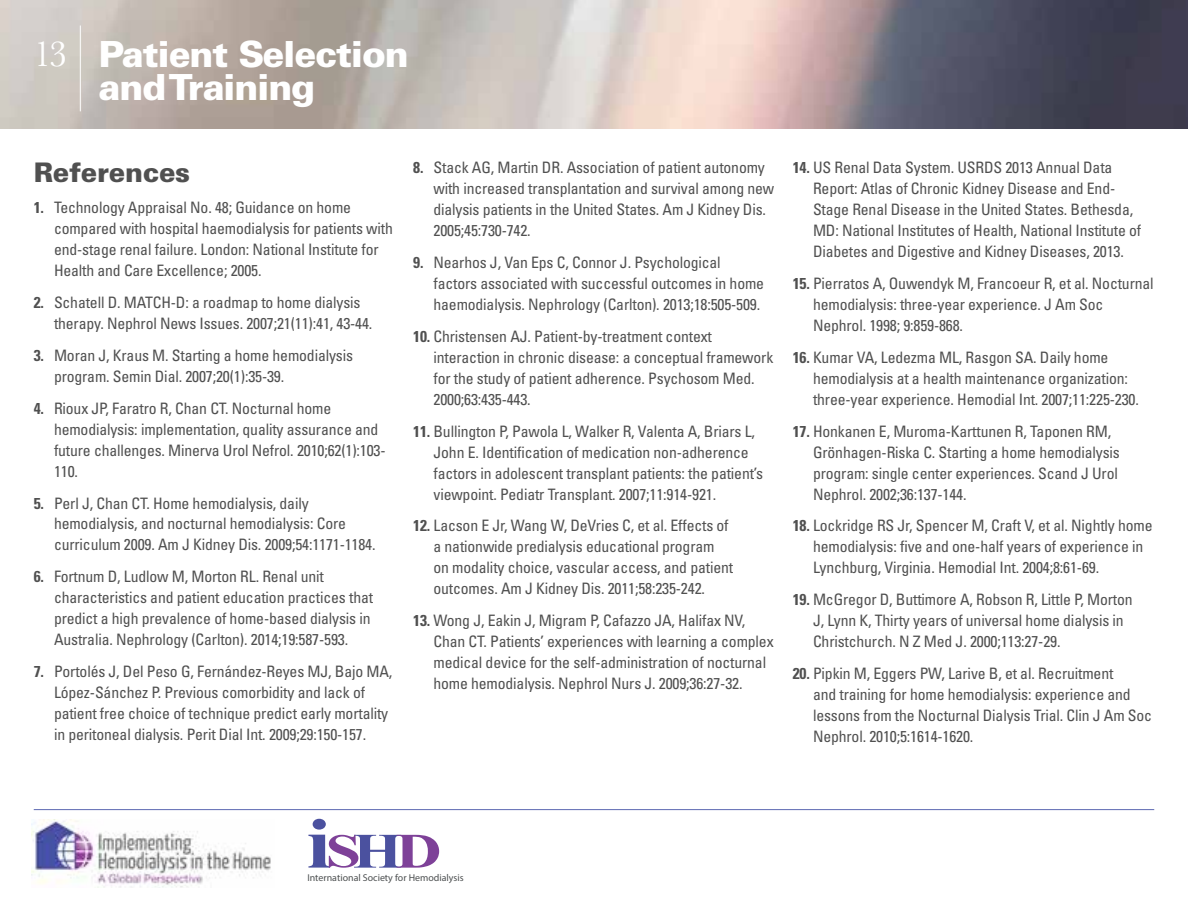
<style>
.page{position:relative;width:1188px;height:918px;background:#fff}
.page>*{position:absolute;margin:0;border:0;box-sizing:border-box;transform-origin:0 0}
.t1{font:37.5px "Baskerville";color:#fff}
.t2{font:900 36px/33px "Univers LT Std";letter-spacing:-.03em;color:#fff}
.t3{font:900 27px "Univers LT Std";letter-spacing:-.01em;color:#505050}
.t4{font:condensed 15.75px/21px "Univers LT Std";letter-spacing:-.01em;color:#505050}
.t5{font:9.9px "Myriad Pro";color:#4d5051}
.s1{font-weight:700}
</style>
<div class="page">
<img style="left:0;top:0;width:1188px;height:129px">
<hr style="left:80px;top:26px;width:1px;height:85px;background:#fff">
<hr style="left:34px;top:809px;width:1120px;height:1px;background:#5d69b2">
<img style="left:32px;top:820px;width:239px;height:67px">
<svg style="left:308px;top:819px;width:131px;height:64px"></svg>
<h1 class="t1" style="left:33px;top:30px;width:36px">13</h1>
<h2 class="t2" style="left:98px;top:37px;width:312px">Patient Selection and Training</h2>
<h3 class="t3" style="left:34px;top:155px;width:158px">References</h3>
<p class="t4" style="left:54px;top:197px;width:340px;text-indent:-20px"><span class="s1">1.</span> Technology Appraisal No. 48; Guidance on home compared with hospital haemodialysis for patients with end-stage renal failure. London: National Institute for Health and Care Excellence; 2005.</p>
<p class="t4" style="left:54px;top:292px;width:320px;text-indent:-20px"><span class="s1">2.</span> Schatell D. MATCH-D: a roadmap to home dialysis therapy. Nephrol News Issues. 2007;21(11):41, 43-44.</p>
<p class="t4" style="left:54px;top:345px;width:301px;text-indent:-20px"><span class="s1">3.</span> Moran J, Kraus M. Starting a home hemodialysis program. Semin Dial. 2007;20(1):35-39.</p>
<p class="t4" style="left:54px;top:397px;width:333px;text-indent:-20px"><span class="s1">4.</span> Rioux JP, Faratro R, Chan CT. Nocturnal home hemodialysis: implementation, quality assurance and future challenges. Minerva Urol Nefrol. 2010;62(1):103- 110.</p>
<p class="t4" style="left:54px;top:492px;width:323px;text-indent:-20px"><span class="s1">5.</span> Perl J, Chan CT. Home hemodialysis, daily hemodialysis, and nocturnal hemodialysis: Core curriculum 2009. Am J Kidney Dis. 2009;54:1171-1184.</p>
<p class="t4" style="left:54px;top:566px;width:321px;text-indent:-20px"><span class="s1">6.</span> Fortnum D, Ludlow M, Morton RL. Renal unit characteristics and patient education practices that predict a high prevalence of home-based dialysis in Australia. Nephrology (Carlton). 2014;19:587-593.</p>
<p class="t4" style="left:54px;top:661px;width:340px;text-indent:-20px"><span class="s1">7.</span> Portolés J, Del Peso G, Fernández-Reyes MJ, Bajo MA, López-Sánchez P. Previous comorbidity and lack of patient free choice of technique predict early mortality in peritoneal dialysis. Perit Dial Int. 2009;29:150-157.</p>
<p class="t4" style="left:434px;top:157px;width:342px;text-indent:-20px"><span class="s1">8.</span> Stack AG, Martin DR. Association of patient autonomy with increased transplantation and survival among new dialysis patients in the United States. Am J Kidney Dis.<br>2005;45:730-742.</p>
<p class="t4" style="left:434px;top:252px;width:332px;text-indent:-20px"><span class="s1">9.</span> Nearhos J, Van Eps C, Connor J. Psychological factors associated with successful outcomes in home haemodialysis. Nephrology (Carlton). 2013;18:505-509.</p>
<p class="t4" style="left:434px;top:326px;width:341px;text-indent:-20px"><span class="s1">10.</span> Christensen AJ. Patient-by-treatment context interaction in chronic disease: a conceptual framework for the study of patient adherence. Psychosom Med.<br>2000;63:435-443.</p>
<p class="t4" style="left:434px;top:420px;width:331px;text-indent:-20px"><span class="s1">11.</span> Bullington P, Pawola L, Walker R, Valenta A, Briars L, John E. Identification of medication non-adherence factors in adolescent transplant patients: the patient’s viewpoint. Pediatr Transplant. 2007;11:914-921.</p>
<p class="t4" style="left:434px;top:515px;width:301px;text-indent:-20px"><span class="s1">12.</span> Lacson E Jr, Wang W, DeVries C, et al. Effects of a nationwide predialysis educational program on modality choice, vascular access, and patient outcomes. Am J Kidney Dis. 2011;58:235-242.</p>
<p class="t4" style="left:434px;top:610px;width:342px;text-indent:-20px"><span class="s1">13.</span> Wong J, Eakin J, Migram P, Cafazzo JA, Halifax NV, Chan CT. Patients’ experiences with learning a complex medical device for the self-administration of nocturnal home hemodialysis. Nephrol Nurs J. 2009;36:27-32.</p>
<p class="t4" style="left:813px;top:157px;width:330px;text-indent:-20px"><span class="s1">14.</span> US Renal Data System. USRDS 2013 Annual Data Report: Atlas of Chronic Kidney Disease and End-Stage Renal Disease in the United States. Bethesda, MD: National Institutes of Health, National Institute of Diabetes and Digestive and Kidney Diseases, 2013.</p>
<p class="t4" style="left:813px;top:273px;width:342px;text-indent:-20px"><span class="s1">15.</span> Pierratos A, Ouwendyk M, Francoeur R, et al. Nocturnal hemodialysis: three-year experience. J Am Soc<br>Nephrol. 1998; 9:859-868.</p>
<p class="t4" style="left:813px;top:346px;width:327px;text-indent:-20px"><span class="s1">16.</span> Kumar VA, Ledezma ML, Rasgon SA. Daily home hemodialysis at a health maintenance organization: three-year experience. Hemodial Int. 2007;11:225-230.</p>
<p class="t4" style="left:813px;top:420px;width:308px;text-indent:-20px"><span class="s1">17.</span> Honkanen E, Muroma-Karttunen R, Taponen RM, Grönhagen-Riska C. Starting a home hemodialysis program: single center experiences. Scand J Urol Nephrol. 2002;36:137-144.</p>
<p class="t4" style="left:813px;top:515px;width:341px;text-indent:-20px"><span class="s1">18.</span> Lockridge RS Jr, Spencer M, Craft V, et al. Nightly home hemodialysis: five and one-half years of experience in<br>Lynchburg, Virginia. Hemodial Int. 2004;8:61-69.</p>
<p class="t4" style="left:813px;top:589px;width:321px;text-indent:-20px"><span class="s1">19.</span> McGregor D, Buttimore A, Robson R, Little P, Morton<br>J, Lynn K, Thirty years of universal home dialysis in<br>Christchurch. N Z Med J. 2000;113:27-29.</p>
<p class="t4" style="left:813px;top:663px;width:341px;text-indent:-20px"><span class="s1">20.</span> Pipkin M, Eggers PW, Larive B, et al. Recruitment<br>and training for home hemodialysis: experience and lessons from the Nocturnal Dialysis Trial. Clin J Am Soc Nephrol. 2010;5:1614-1620.</p>
<p class="t5" style="left:307px;top:871px;width:158px">International Society for Hemodialysis</p>
</div>
